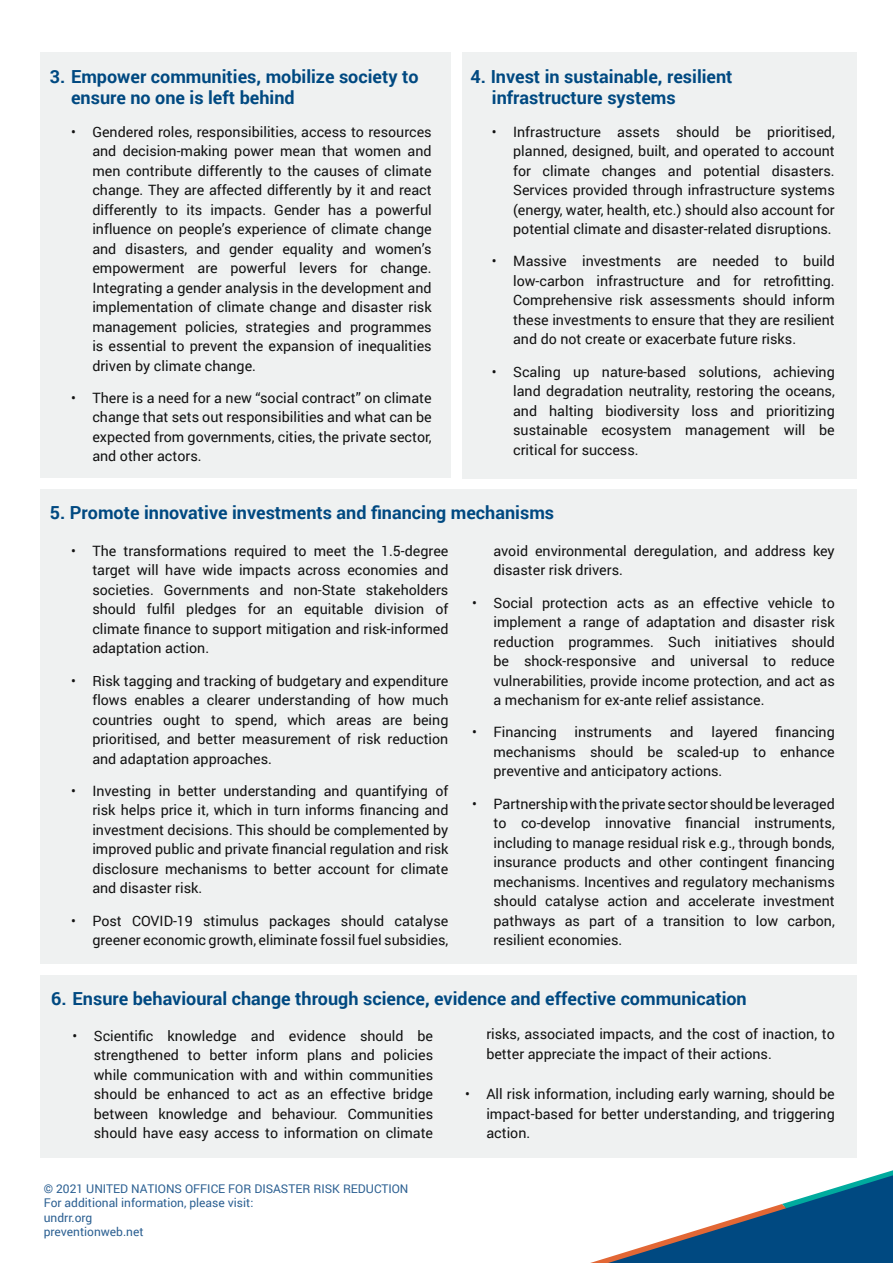
<style>
.page{position:relative;width:893px;height:1263px;background:#fff}
.page>*{position:absolute;margin:0;border:0;box-sizing:border-box;transform-origin:0 0}
.t1{font:700 18px/21.6px "Roboto";color:#004981}
.t2{font:14.25px/19.5px "Roboto";color:#121212;text-align:justify}
.t3{font:12px/14.4px "Roboto";color:#2c6092}
</style>
<div class="page">
<div style="left:40px;top:53px;width:411px;height:425px;background:#eff1f1"></div>
<div style="left:40px;top:489px;width:817px;height:474px;background:#eff1f1"></div>
<div style="left:40px;top:975px;width:817px;height:183px;background:#eff1f1"></div>
<div style="left:462px;top:52px;width:395px;height:426px;background:#eff1f1"></div>
<svg style="left:590px;top:1170px;width:303px;height:93px"></svg>
<p class="t1" style="left:71px;top:65px;width:349px;text-indent:-21px">3. Empower communities, mobilize society to ensure no one is left behind</p>
<p class="t2" style="left:92px;top:121px;width:341px;text-indent:-21px">• Gendered roles, responsibilities, access to resources and decision-making power mean that women and men contribute differently to the causes of climate change. They are affected differently by it and react differently to its impacts. Gender has a powerful influence on people’s experience of climate change and disasters, and gender equality and women’s empowerment are powerful levers for change.<br>Integrating a gender analysis in the development and implementation of climate change and disaster risk management policies, strategies and programmes is essential to prevent the expansion of inequalities driven by climate change.</p>
<p class="t2" style="left:92px;top:387px;width:341px;text-indent:-21px">• There is a need for a new “social contract” on climate change that sets out responsibilities and what can be expected from governments, cities, the private sector, and other actors.</p>
<p class="t1" style="left:492px;top:65px;width:242px;text-indent:-21px">4. Invest in sustainable, resilient infrastructure systems</p>
<p class="t2" style="left:513px;top:121px;width:323px;text-indent:-21px">• Infrastructure assets should be prioritised, planned, designed, built, and operated to account for climate changes and potential disasters.<br>Services provided through infrastructure systems (energy, water, health, etc.) should also account for potential climate and disaster-related disruptions.</p>
<p class="t2" style="left:513px;top:251px;width:323px;text-indent:-21px">• Massive investments are needed to build low-carbon infrastructure and for retrofitting.<br>Comprehensive risk assessments should inform these investments to ensure that they are resilient and do not create or exacerbate future risks.</p>
<p class="t2" style="left:513px;top:361px;width:323px;text-indent:-21px">• Scaling up nature-based solutions, achieving land degradation neutrality, restoring the oceans, and halting biodiversity loss and prioritizing sustainable ecosystem management will be critical for success.</p>
<p class="t1" style="left:50px;top:501px;width:506px">5. Promote innovative investments and financing mechanisms</p>
<p class="t2" style="left:92px;top:540px;width:358px;text-indent:-21px">• The transformations required to meet the 1.5-degree target will have wide impacts across economies and societies. Governments and non-State stakeholders should fulfil pledges for an equitable division of climate finance to support mitigation and risk-informed adaptation action.</p>
<p class="t2" style="left:92px;top:670px;width:358px;text-indent:-21px">• Risk tagging and tracking of budgetary and expenditure flows enables a clearer understanding of how much countries ought to spend, which areas are being prioritised, and better measurement of risk reduction and adaptation approaches.</p>
<p class="t2" style="left:92px;top:780px;width:358px;text-indent:-21px">• Investing in better understanding and quantifying of risk helps price it, which in turn informs financing and investment decisions. This should be complemented by improved public and private financial regulation and risk disclosure mechanisms to better account for climate and disaster risk.</p>
<p class="t2" style="left:71px;top:910px;width:379px;text-align:right">• Post COVID-19 stimulus packages should catalyse greener economic growth, eliminate fossil fuel subsidies,</p>
<p class="t2" style="left:493px;top:540px;width:343px">avoid environmental deregulation, and address key disaster risk drivers.</p>
<p class="t2" style="left:493px;top:592px;width:343px;text-indent:-21px">• Social protection acts as an effective vehicle to implement a range of adaptation and disaster risk reduction programmes. Such initiatives should be shock-responsive and universal to reduce vulnerabilities, provide income protection, and act as a mechanism for ex-ante relief assistance.</p>
<p class="t2" style="left:493px;top:722px;width:343px;text-indent:-21px">• Financing instruments and layered financing mechanisms should be scaled-up to enhance preventive and anticipatory actions.</p>
<p class="t2" style="left:493px;top:793px;width:343px;text-indent:-21px">• Partnership with the private sector should be leveraged to co-develop innovative financial instruments, including to manage residual risk e.g., through bonds, insurance products and other contingent financing mechanisms. Incentives and regulatory mechanisms should catalyse action and accelerate investment pathways as part of a transition to low carbon, resilient economies.</p>
<p class="t1" style="left:51px;top:987px;width:697px">6. Ensure behavioural change through science, evidence and effective communication</p>
<p class="t2" style="left:94px;top:1025px;width:341px;text-indent:-21px">• Scientific knowledge and evidence should be strengthened to better inform plans and policies while communication with and within communities should be enhanced to act as an effective bridge between knowledge and behaviour. Communities should have easy access to information on climate</p>
<p class="t2" style="left:486px;top:1024px;width:350px">risks, associated impacts, and the cost of inaction, to better appreciate the impact of their actions.</p>
<p class="t2" style="left:486px;top:1084px;width:350px;text-indent:-21px">• All risk information, including early warning, should be impact-based for better understanding, and triggering action.</p>
<p class="t3" style="left:44px;top:1181px;width:366px">© 2021 UNITED NATIONS OFFICE FOR DISASTER RISK REDUCTION<br>For additional information, please visit:<br>undrr.org<br>preventionweb.net</p>
</div>
